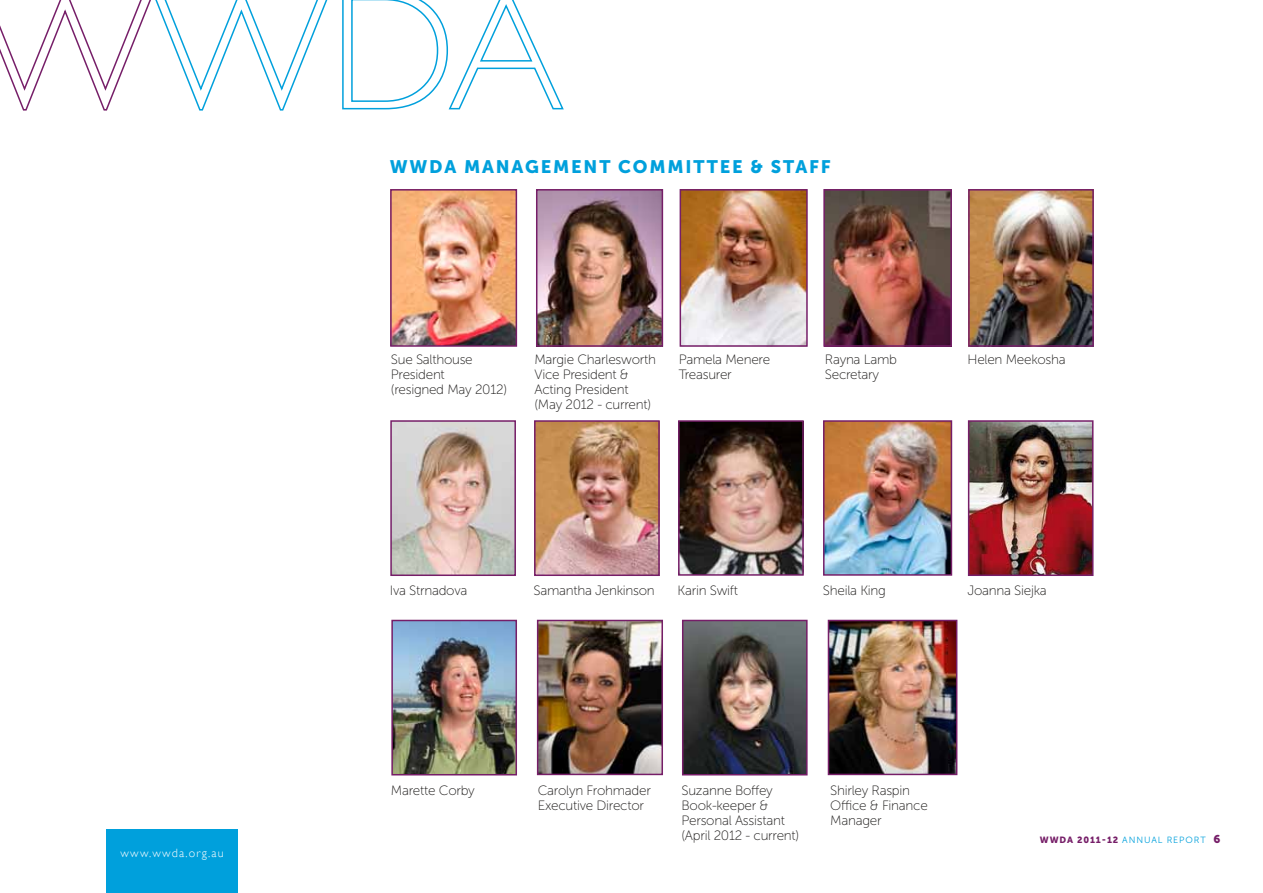
<style>
.page{position:relative;width:1263px;height:893px;background:#fff}
.page>*{position:absolute;margin:0;border:0;box-sizing:border-box;transform-origin:0 0}
.t1{font:18px "Museo Sans 900";letter-spacing:.1em;color:#00a0dc}
.t2{font:13.5px/15px "Museo Sans 100";letter-spacing:-.02em;color:#1a1817}
.t3{font:300 12px "Gill Sans";letter-spacing:.1em;color:#fff}
.t4{font:9px "Museo Sans 300";letter-spacing:.1em;color:#00a0dc}
.s1{font-family:"Museo Sans 900";color:#761e68}
.s2{font-family:"Museo Sans 900";font-size:11.25px;color:#761e68}
</style>
<div class="page">
<div style="left:106px;top:829px;width:132px;height:64px;background:#00a0dc"></div>
<svg style="left:342px;top:0;width:222px;height:110px"></svg>
<svg style="left:0;top:0;width:328px;height:111px"></svg>
<img style="left:971px;top:192px;width:120px;height:152px">
<div style="left:968px;top:189px;width:126px;height:158px;border:2px solid #761e68"></div>
<img style="left:826px;top:192px;width:123px;height:152px">
<div style="left:823px;top:189px;width:129px;height:158px;border:2px solid #761e68"></div>
<img style="left:683px;top:192px;width:122px;height:152px">
<div style="left:680px;top:189px;width:128px;height:158px;border:2px solid #761e68"></div>
<img style="left:539px;top:192px;width:121px;height:152px">
<div style="left:536px;top:189px;width:127px;height:158px;border:2px solid #761e68"></div>
<img style="left:393px;top:192px;width:121px;height:152px">
<div style="left:390px;top:189px;width:127px;height:158px;border:2px solid #761e68"></div>
<img style="left:537px;top:423px;width:120px;height:150px">
<div style="left:534px;top:420px;width:126px;height:156px;border:2px solid #761e68"></div>
<img style="left:681px;top:423px;width:120px;height:150px">
<div style="left:678px;top:420px;width:126px;height:156px;border:2px solid #761e68"></div>
<img style="left:826px;top:423px;width:123px;height:150px">
<div style="left:823px;top:420px;width:129px;height:156px;border:2px solid #761e68"></div>
<img style="left:393px;top:423px;width:120px;height:150px">
<div style="left:390px;top:420px;width:126px;height:156px;border:2px solid #761e68"></div>
<img style="left:831px;top:623px;width:123px;height:149px">
<div style="left:828px;top:620px;width:129px;height:155px;border:2px solid #761e68"></div>
<img style="left:540px;top:623px;width:120px;height:149px">
<div style="left:537px;top:620px;width:126px;height:155px;border:2px solid #761e68"></div>
<img style="left:971px;top:423px;width:119px;height:150px">
<div style="left:968px;top:420px;width:125px;height:156px;border:2px solid #761e68"></div>
<img style="left:394px;top:623px;width:120px;height:149px">
<div style="left:391px;top:620px;width:126px;height:155px;border:2px solid #761e68"></div>
<img style="left:685px;top:623px;width:120px;height:149px">
<div style="left:682px;top:620px;width:126px;height:155px;border:2px solid #761e68"></div>
<p class="t3" style="left:121px;top:846px;width:105px">www.wwda.org.au</p>
<h1 class="t1" style="left:390px;top:157px;width:274px">WWDA MANAG EMENT COMMI</h1>
<h1 class="t1" style="left:693px;top:157px;width:139px">TTEE &amp; STAFF</h1>
<p class="t2" style="left:391px;top:352px;width:118px">Sue Salthouse<br>President<br>(resigned May 2012)</p>
<p class="t2" style="left:534px;top:352px;width:123px">Margie Charlesworth</p>
<p class="t2" style="left:968px;top:352px;width:100px">Helen Meekosha</p>
<p class="t2" style="left:679px;top:352px;width:93px">Pamela Menere<br>Treasurer</p>
<p class="t2" style="left:825px;top:352px;width:74px">Rayna Lamb<br>Secretary</p>
<p class="t2" style="left:534px;top:367px;width:118px">Vice President &amp;<br>Acting President (May 2012 - current)</p>
<p class="t2" style="left:390px;top:583px;width:79px">Iva Strnadova</p>
<p class="t2" style="left:823px;top:583px;width:64px">Sheila King</p>
<p class="t2" style="left:533px;top:583px;width:123px">Samantha Jenkinson</p>
<p class="t2" style="left:677px;top:583px;width:62px">Karin Swift</p>
<p class="t2" style="left:967px;top:583px;width:81px">Joanna Siejka</p>
<p class="t2" style="left:538px;top:782px;width:115px">Carolyn Frohmader<br>Executive Director</p>
<p class="t2" style="left:830px;top:782px;width:99px">Shirley Raspin<br>Office &amp; Finance<br>Manager</p>
<p class="t2" style="left:391px;top:782px;width:85px">M arette Corby</p>
<p class="t2" style="left:681px;top:782px;width:119px">Suzanne Boffey<br>Book-keeper &amp;<br>Personal Assistant (April 2012 - current)</p>
<p class="t4" style="left:1040px;top:835px;width:182px"><span class="s1">WWDA 2011-12</span> ANNUAL REPORT <span class="s2">6</span></p>
</div>
